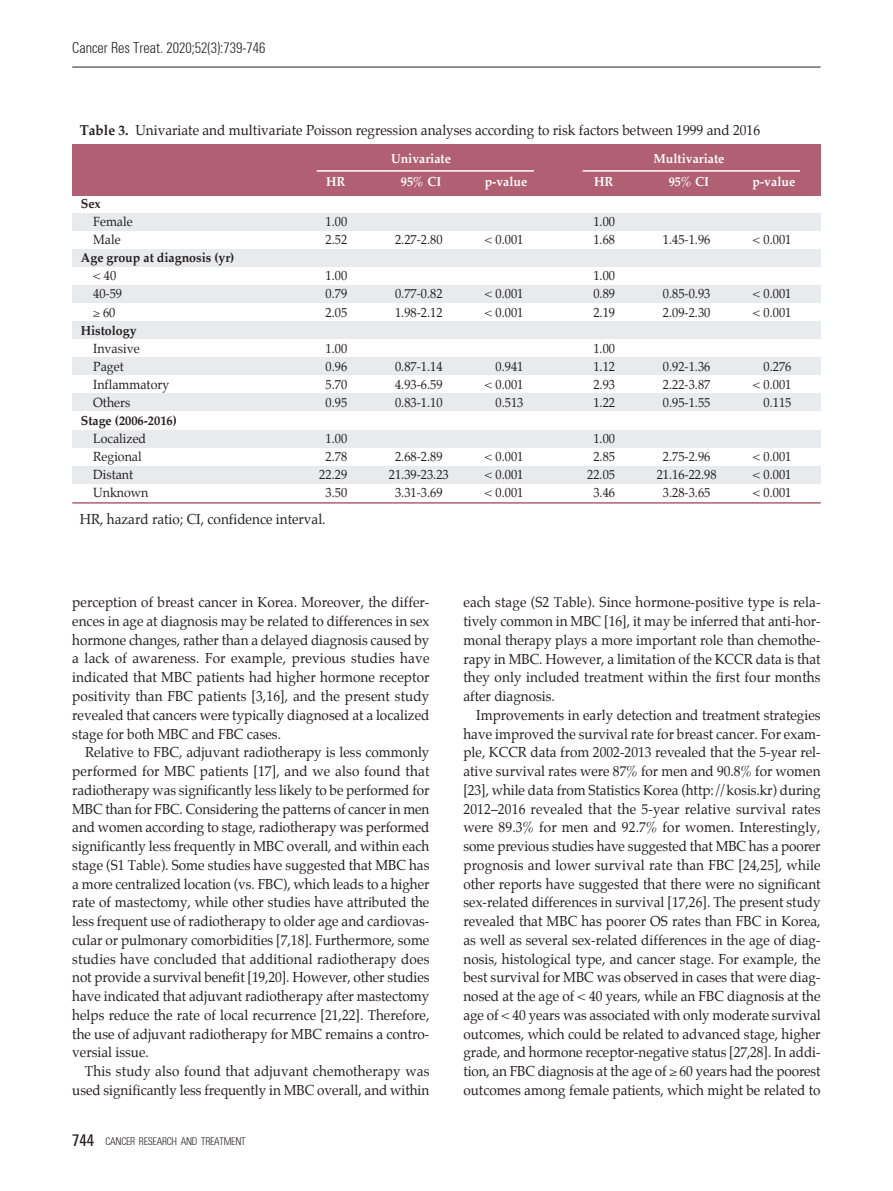
<style>
.page{position:relative;width:893px;height:1191px;background:#fff}
.page>*{position:absolute;margin:0;border:0;box-sizing:border-box;transform-origin:0 0}
.t1{font:300 condensed 15px "Univers";color:#231f20;scale:.95 1}
.t2{font:14.25px/18.8px "Palatino";color:#231f20;text-align:justify;scale:.95 1}
.t3{font:13.05px "Palatino";color:#231f20;scale:.95 1}
.t4{font:700 13.05px "Palatino";color:#231f20;scale:.95 1}
.t5{font:700 13.05px "Palatino";color:#fff;scale:.95 1}
.t6{font:300 condensed 10.5px "Univers";letter-spacing:-.025em;color:#231f20;scale:.95 1}
.s1{font-weight:700}
.s2{font-weight:400;font-size:16.5px}
</style>
<div class="page">
<hr style="left:72px;top:67px;width:749px;height:1px;background:#231f20">
<div style="left:72px;top:145px;width:749px;height:51px;background:#b06072"></div>
<div style="left:72px;top:213px;width:749px;height:17px;background:#e9eaeb"></div>
<div style="left:72px;top:249px;width:749px;height:17px;background:#e9eaeb"></div>
<div style="left:72px;top:286px;width:749px;height:17px;background:#e9eaeb"></div>
<div style="left:72px;top:322px;width:749px;height:17px;background:#e9eaeb"></div>
<div style="left:72px;top:358px;width:749px;height:17px;background:#e9eaeb"></div>
<div style="left:72px;top:394px;width:749px;height:17px;background:#e9eaeb"></div>
<div style="left:72px;top:430px;width:749px;height:17px;background:#e9eaeb"></div>
<div style="left:72px;top:466px;width:749px;height:17px;background:#e9eaeb"></div>
<hr style="left:72px;top:502px;width:749px;height:1px;background:#b06072">
<hr style="left:317px;top:170px;width:217px;height:2px;background:#fff">
<hr style="left:583px;top:170px;width:217px;height:2px;background:#fff">
<p class="t1" style="left:72px;top:39px;width:205px">Cancer Res Treat. 2020;52(3):739-746</p>
<p class="t2" style="left:80px;top:122px;width:718px"><span class="s1">Table 3.</span> Univariate and multivariate Poisson regression analyses according to risk factors between 1999 and 2016</p>
<p class="t5" style="left:391px;top:153px;width:65px">Univariate</p>
<p class="t5" style="left:653px;top:153px;width:76px">Multivariate</p>
<p class="t5" style="left:326px;top:175px;width:22px">HR</p>
<p class="t5" style="left:401px;top:175px;width:44px">95% CI</p>
<p class="t5" style="left:485px;top:175px;width:46px">p-value</p>
<p class="t5" style="left:594px;top:175px;width:22px">HR</p>
<p class="t5" style="left:669px;top:175px;width:44px">95% CI</p>
<p class="t5" style="left:753px;top:175px;width:46px">p-value</p>
<p class="t4" style="left:81px;top:198px;width:23px">Sex</p>
<p class="t3" style="left:93px;top:216px;width:43px">Female</p>
<p class="t3" style="left:325px;top:216px;width:24px">1.00</p>
<p class="t3" style="left:593px;top:216px;width:24px">1.00</p>
<p class="t3" style="left:93px;top:234px;width:30px">Male</p>
<p class="t3" style="left:325px;top:234px;width:24px">2.52</p>
<p class="t3" style="left:395px;top:234px;width:52px">2.27-2.80</p>
<p class="t3" style="left:485px;top:234px;width:42px">&lt; 0.001</p>
<p class="t3" style="left:593px;top:234px;width:24px">1.68</p>
<p class="t3" style="left:663px;top:234px;width:52px">1.45-1.96</p>
<p class="t3" style="left:753px;top:234px;width:42px">&lt; 0.001</p>
<p class="t4" style="left:81px;top:252px;width:163px">Age group at diagnosis (yr)</p>
<p class="t3" style="left:93px;top:270px;width:26px">&lt; 40</p>
<p class="t3" style="left:325px;top:270px;width:24px">1.00</p>
<p class="t3" style="left:593px;top:270px;width:24px">1.00</p>
<p class="t3" style="left:93px;top:288px;width:32px">40-59</p>
<p class="t3" style="left:325px;top:288px;width:24px">0.79</p>
<p class="t3" style="left:395px;top:288px;width:52px">0.77-0.82</p>
<p class="t3" style="left:485px;top:288px;width:42px">&lt; 0.001</p>
<p class="t3" style="left:593px;top:288px;width:24px">0.89</p>
<p class="t3" style="left:663px;top:288px;width:52px">0.85-0.93</p>
<p class="t3" style="left:753px;top:288px;width:42px">&lt; 0.001</p>
<p class="t3" style="left:93px;top:306px;width:25px">! 60</p>
<p class="t3" style="left:325px;top:306px;width:24px">2.05</p>
<p class="t3" style="left:395px;top:306px;width:52px">1.98-2.12</p>
<p class="t3" style="left:485px;top:306px;width:42px">&lt; 0.001</p>
<p class="t3" style="left:593px;top:306px;width:24px">2.19</p>
<p class="t3" style="left:663px;top:306px;width:52px">2.09-2.30</p>
<p class="t3" style="left:753px;top:306px;width:42px">&lt; 0.001</p>
<p class="t4" style="left:81px;top:324px;width:60px">Histology</p>
<p class="t3" style="left:93px;top:342px;width:50px">Invasive</p>
<p class="t3" style="left:325px;top:342px;width:24px">1.00</p>
<p class="t3" style="left:593px;top:342px;width:24px">1.00</p>
<p class="t3" style="left:93px;top:360px;width:34px">Paget</p>
<p class="t3" style="left:325px;top:360px;width:24px">0.96</p>
<p class="t3" style="left:395px;top:360px;width:52px">0.87-1.14</p>
<p class="t3" style="left:496px;top:360px;width:31px">0.941</p>
<p class="t3" style="left:593px;top:360px;width:24px">1.12</p>
<p class="t3" style="left:663px;top:360px;width:52px">0.92-1.36</p>
<p class="t3" style="left:763px;top:360px;width:31px">0.276</p>
<p class="t3" style="left:93px;top:378px;width:82px">Inflammatory</p>
<p class="t3" style="left:325px;top:378px;width:24px">5.70</p>
<p class="t3" style="left:395px;top:378px;width:52px">4.93-6.59</p>
<p class="t3" style="left:485px;top:378px;width:42px">&lt; 0.001</p>
<p class="t3" style="left:593px;top:378px;width:24px">2.93</p>
<p class="t3" style="left:663px;top:378px;width:52px">2.22-3.87</p>
<p class="t3" style="left:753px;top:378px;width:42px">&lt; 0.001</p>
<p class="t3" style="left:93px;top:396px;width:41px">Others</p>
<p class="t3" style="left:325px;top:396px;width:24px">0.95</p>
<p class="t3" style="left:395px;top:396px;width:52px">0.83-1.10</p>
<p class="t3" style="left:496px;top:396px;width:31px">0.513</p>
<p class="t3" style="left:593px;top:396px;width:24px">1.22</p>
<p class="t3" style="left:663px;top:396px;width:52px">0.95-1.55</p>
<p class="t3" style="left:763px;top:396px;width:31px">0.115</p>
<p class="t4" style="left:81px;top:414px;width:103px">Stage (2006-2016)</p>
<p class="t3" style="left:93px;top:432px;width:57px">Localized</p>
<p class="t3" style="left:325px;top:432px;width:24px">1.00</p>
<p class="t3" style="left:593px;top:432px;width:24px">1.00</p>
<p class="t3" style="left:93px;top:450px;width:53px">Regional</p>
<p class="t3" style="left:325px;top:450px;width:24px">2.78</p>
<p class="t3" style="left:395px;top:450px;width:52px">2.68-2.89</p>
<p class="t3" style="left:485px;top:450px;width:42px">&lt; 0.001</p>
<p class="t3" style="left:593px;top:450px;width:24px">2.85</p>
<p class="t3" style="left:663px;top:450px;width:52px">2.75-2.96</p>
<p class="t3" style="left:753px;top:450px;width:42px">&lt; 0.001</p>
<p class="t3" style="left:93px;top:468px;width:44px">Distant</p>
<p class="t3" style="left:319px;top:468px;width:31px">22.29</p>
<p class="t3" style="left:389px;top:468px;width:65px">21.39-23.23</p>
<p class="t3" style="left:485px;top:468px;width:42px">&lt; 0.001</p>
<p class="t3" style="left:587px;top:468px;width:31px">22.05</p>
<p class="t3" style="left:657px;top:468px;width:65px">21.16-22.98</p>
<p class="t3" style="left:753px;top:468px;width:42px">&lt; 0.001</p>
<p class="t3" style="left:93px;top:486px;width:60px">Unknown</p>
<p class="t3" style="left:325px;top:486px;width:24px">3.50</p>
<p class="t3" style="left:395px;top:486px;width:52px">3.31-3.69</p>
<p class="t3" style="left:485px;top:486px;width:42px">&lt; 0.001</p>
<p class="t3" style="left:593px;top:486px;width:24px">3.46</p>
<p class="t3" style="left:663px;top:486px;width:52px">3.28-3.65</p>
<p class="t3" style="left:753px;top:486px;width:42px">&lt; 0.001</p>
<p class="t2" style="left:80px;top:510px;width:260px">HR, hazard ratio; CI, confidence interval.</p>
<p class="t2" style="left:72px;top:594px;width:377px">perception of breast cancer in Korea. Moreover, the differ&shy;ences in age at diagnosis may be related to differences in sex hormone changes, rather than a delayed diagnosis caused by a lack of awareness. For example, previous studies have indicated that MBC patients had higher hormone receptor positivity than FBC patients [3,16], and the present study revealed that cancers were typically diagnosed at a localized stage for both MBC and FBC cases.</p>
<p class="t2" style="left:72px;top:744px;width:378px;text-indent:13px">Relative to FBC, adjuvant radiotherapy is less commonly performed for MBC patients [17], and we also found that radiotherapy was significantly less likely to be performed for MBC than for FBC. Considering the patterns of cancer in men and women according to stage, radiotherapy was performed significantly less frequently in MBC overall, and within each stage (S1 Table). Some studies have suggested that MBC has a more centralized location (vs. FBC), which leads to a higher rate of mastectomy, while other studies have attributed the less frequent use of radiotherapy to older age and cardiovas&shy;cular or pulmonary comorbidities [7,18]. Furthermore, some studies have concluded that additional radiotherapy does not provide a survival benefit [19,20]. However, other studies have indicated that adjuvant radiotherapy after mastectomy helps reduce the rate of local recurrence [21,22]. Therefore, the use of adjuvant radiotherapy for MBC remains a contro&shy;versial issue.</p>
<p class="t2" style="left:72px;top:1062px;width:377px;text-align:right">This study also found that adjuvant chemotherapy was used significantly less frequently in MBC overall, and within</p>
<p class="t6" style="left:72px;top:1135px;width:184px"><span class="s2">744</span> CANCER RESEARCH AND TREATMENT</p>
<p class="t2" style="left:463px;top:594px;width:377px">each stage (S2 Table). Since hormone-positive type is rela&shy;tively common in MBC [16], it may be inferred that anti-hor&shy;monal therapy plays a more important role than chemothe&shy;rapy in MBC. However, a limitation of the KCCR data is that they only included treatment within the first four months after diagnosis.</p>
<p class="t2" style="left:463px;top:706px;width:377px;text-indent:13px">Improvements in early detection and treatment strategies have improved the survival rate for breast cancer. For exam&shy;ple, KCCR data from 2002-2013 revealed that the 5-year rel&shy;ative survival rates were 87% for men and 90.8% for women [23], while data from Statistics Korea (http://kosis.kr) during 2012–2016 revealed that the 5-year relative survival rates were 89.3% for men and 92.7% for women. Interestingly, some previous studies have suggested that MBC has a poorer prognosis and lower survival rate than FBC [24,25], while other reports have suggested that there were no significant sex-related differences in survival [17,26]. The present study revealed that MBC has poorer OS rates than FBC in Korea, as well as several sex-related differences in the age of diag&shy;nosis, histological type, and cancer stage. For example, the best survival for MBC was observed in cases that were diag&shy;nosed at the age of &lt; 40 years, while an FBC diagnosis at the age of &lt; 40 years was associated with only moderate survival outcomes, which could be related to advanced stage, higher grade, and hormone receptor-negative status [27,28]. In addi&shy;tion, an FBC diagnosis at the age of ! 60 years had the poorest outcomes among female patients, which might be related to</p>
</div>
